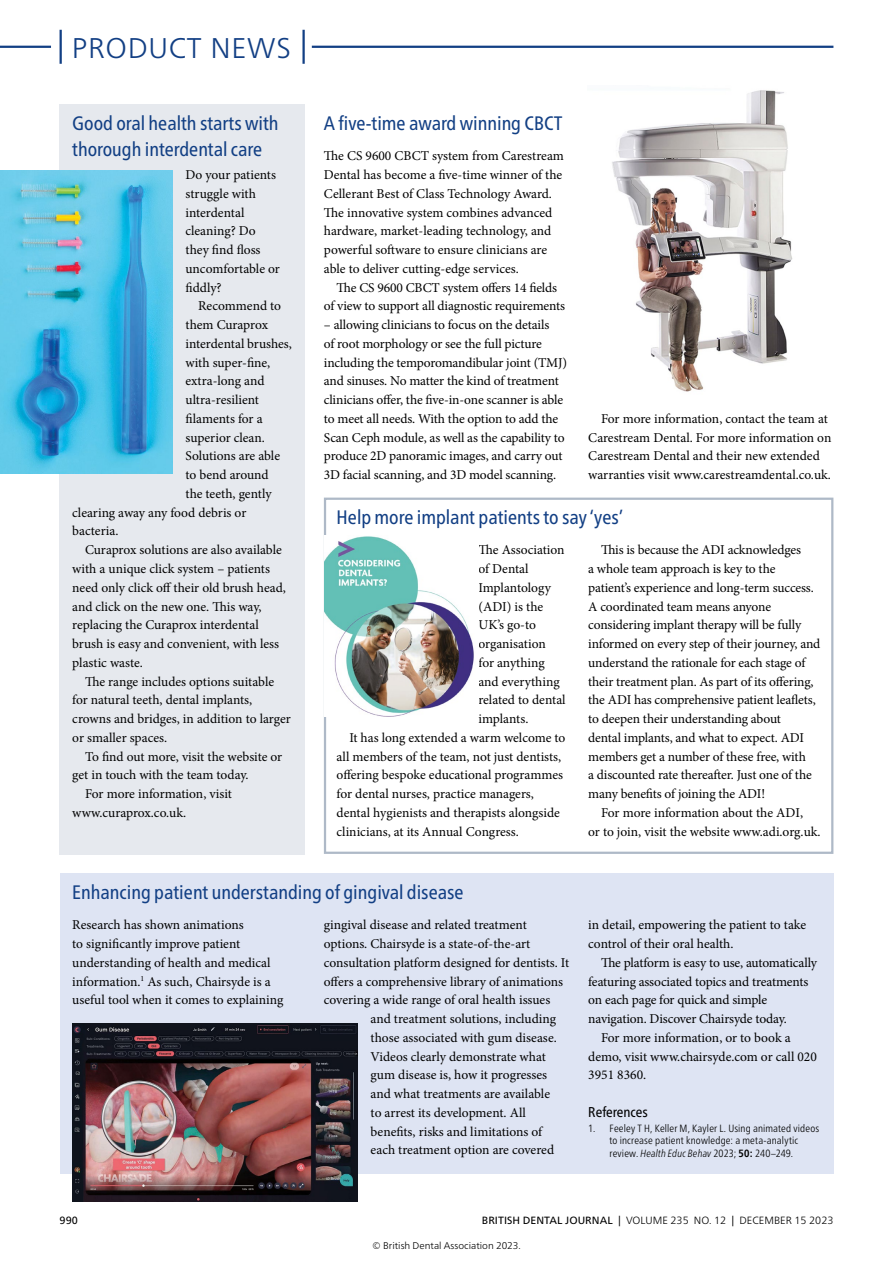
<style>
.page{position:relative;width:893px;height:1263px;background:#fff}
.page>*{position:absolute;margin:0;border:0;box-sizing:border-box;transform-origin:0 0}
.t1{font:300 28.5px "Frutiger Neue LT Pro";letter-spacing:.025em;color:#123f84}
.Title_9_Cnd_13pt_286{font:19.5px/25.5px "Frutiger Neue LT Pro Cn Rg 2";color:#123f84}
.Para_9pt_ragged{font:condensed 19.5px "Frutiger Neue LT Pro";color:#123f84}
.Bibliography_Heading{font:14.25px "Frutiger Neue LT Pro Cn Rg 2";color:#000}
.Para_9pt_ragged-2{font:13.5px/18.8px "Minion Pro";letter-spacing:-.005em;color:#000}
.Para_9pt_ragged_1st{font:13.5px/18.8px "Minion Pro";color:#000}
.t2{font:300 condensed 10.5px/12.8px "Frutiger Neue LT Pro";letter-spacing:.015em;color:#000;text-align:center}
.t3{font:300 10.5px "Frutiger Neue LT Pro";letter-spacing:.005em;color:#000}
.t4{font:10.5px "Frutiger Neue LT Pro";color:#000}
.t5{font:300 9.75px "Frutiger Neue LT Pro";color:#000}
.s1{font-style:italic}
.s2{font-weight:700}
.s3{font-weight:400}
</style>
<div class="page">
<div style="left:60px;top:873px;width:773px;height:300px;background:#dee4f3"></div>
<div style="left:324px;top:498px;width:509px;height:356px;border:2px solid #aeb9c7"></div>
<div style="left:60px;top:104px;width:245px;height:750px;background:#e6e9ee"></div>
<img style="left:0;top:171px;width:173px;height:303px">
<img style="left:612px;top:90px;width:181px;height:302px">
<img style="left:325px;top:535px;width:149px;height:181px">
<img style="left:72px;top:1023px;width:286px;height:178px">
<hr style="left:0;top:46px;width:51px;height:2px;background:#123f84">
<hr style="left:312px;top:46px;width:521px;height:2px;background:#123f84">
<hr style="left:60px;top:30px;width:2px;height:34px;background:#123f84">
<hr style="left:302px;top:30px;width:3px;height:34px;background:#123f84">
<h1 class="t1" style="left:72px;top:31px;width:221px">PRODUCT NEWS</h1>
<p class="Title_9_Cnd_13pt_286" style="left:72px;top:111px;width:208px">Good oral health starts with thorough interdental care</p>
<p class="Para_9pt_ragged_1st" style="left:185px;top:166px;width:96px">Do your patients struggle with interdental cleaning? Do they find floss uncomfortable or fiddly?</p>
<p class="Para_9pt_ragged-2" style="left:198px;top:297px;width:84px">Recommend to</p>
<p class="Para_9pt_ragged-2" style="left:185px;top:316px;width:84px">them Curaprox</p>
<p class="Para_9pt_ragged-2" style="left:185px;top:334px;width:108px">interdental brushes,</p>
<p class="Para_9pt_ragged-2" style="left:185px;top:353px;width:86px">with super-fine,</p>
<p class="Para_9pt_ragged-2" style="left:185px;top:372px;width:81px">extra-long and</p>
<p class="Para_9pt_ragged-2" style="left:185px;top:391px;width:75px">ultra-resilient</p>
<p class="Para_9pt_ragged-2" style="left:185px;top:409px;width:79px">filaments for a</p>
<p class="Para_9pt_ragged-2" style="left:185px;top:428px;width:81px">superior clean.</p>
<p class="Para_9pt_ragged-2" style="left:185px;top:447px;width:96px">Solutions are able</p>
<p class="Para_9pt_ragged-2" style="left:185px;top:466px;width:85px">to bend around</p>
<p class="Para_9pt_ragged-2" style="left:185px;top:484px;width:88px">the teeth, gently</p>
<p class="Para_9pt_ragged-2" style="left:72px;top:503px;width:176px">clearing away any food debris or</p>
<p class="Para_9pt_ragged-2" style="left:72px;top:522px;width:48px">bacteria.</p>
<p class="Para_9pt_ragged-2" style="left:72px;top:541px;width:215px;text-indent:13px">Curaprox solutions are also available with a unique click system – patients need only click off their old brush head, and click on the new one. This way, replacing the Curaprox interdental brush is easy and convenient, with less plastic waste.</p>
<p class="Para_9pt_ragged-2" style="left:72px;top:672px;width:220px;text-indent:13px">The range includes options suitable for natural teeth, dental implants, crowns and bridges, in addition to larger or smaller spaces.</p>
<p class="Para_9pt_ragged-2" style="left:72px;top:747px;width:212px;text-indent:13px">To find out more, visit the website or get in touch with the team today.</p>
<p class="Para_9pt_ragged-2" style="left:72px;top:784px;width:161px;text-indent:13px">For more information, visit www.curaprox.co.uk.</p>
<p class="Para_9pt_ragged" style="left:324px;top:112px;width:240px">A five-time award winning CBCT</p>
<p class="Para_9pt_ragged-2" style="left:324px;top:147px;width:241px">The CS 9600 CBCT system from Carestream</p>
<p class="Para_9pt_ragged-2" style="left:324px;top:166px;width:240px">Dental has become a five-time winner of the</p>
<p class="Para_9pt_ragged-2" style="left:324px;top:184px;width:230px">Cellerant Best of Class Technology Award.</p>
<p class="Para_9pt_ragged-2" style="left:324px;top:203px;width:230px">The innovative system combines advanced</p>
<p class="Para_9pt_ragged-2" style="left:324px;top:222px;width:229px">hardware, market-leading technology, and</p>
<p class="Para_9pt_ragged-2" style="left:324px;top:241px;width:225px">powerful software to ensure clinicians are</p>
<p class="Para_9pt_ragged-2" style="left:324px;top:259px;width:197px">able to deliver cutting-edge services.</p>
<p class="Para_9pt_ragged-2" style="left:337px;top:278px;width:222px">The CS 9600 CBCT system offers 14 fields</p>
<p class="Para_9pt_ragged-2" style="left:324px;top:297px;width:243px">of view to support all diagnostic requirements</p>
<p class="Para_9pt_ragged-2" style="left:324px;top:316px;width:245px">– allowing clinicians to focus on the details<br>of root morphology or see the full picture including the temporomandibular joint (TMJ) and sinuses. No matter the kind of treatment clinicians offer, the five-in-one scanner is able to meet all needs. With the option to add the Scan Ceph module, as well as the capability to produce 2D panoramic images, and carry out 3D facial scanning, and 3D model scanning.</p>
<p class="Para_9pt_ragged-2" style="left:588px;top:409px;width:245px;text-indent:13px">For more information, contact the team at Carestream Dental. For more information on Carestream Dental and their new extended warranties visit www.carestreamdental.co.uk.</p>
<p class="Title_9_Cnd_13pt_286" style="left:337px;top:505px;width:288px">Help more implant patients to say ‘yes’</p>
<p class="Para_9pt_ragged_1st" style="left:478px;top:541px;width:89px">The Association of Dental<br>Implantology (ADI) is the<br>UK’s go-to organisation<br>for anything and everything related to dental implants.</p>
<p class="Para_9pt_ragged-2" style="left:337px;top:728px;width:230px;text-indent:13px">It has long extended a warm welcome to all members of the team, not just dentists, offering bespoke educational programmes for dental nurses, practice managers, dental hygienists and therapists alongside clinicians, at its Annual Congress.</p>
<p class="Para_9pt_ragged-2" style="left:588px;top:541px;width:234px;text-indent:13px">This is because the ADI acknowledges<br>a whole team approach is key to the patient’s experience and long-term success.<br>A coordinated team means anyone considering implant therapy will be fully informed on every step of their journey, and understand the rationale for each stage of their treatment plan. As part of its offering, the ADI has comprehensive patient leaflets, to deepen their understanding about<br>dental implants, and what to expect. ADI members get a number of these free, with<br>a discounted rate thereafter. Just one of the many benefits of joining the ADI!</p>
<p class="Para_9pt_ragged-2" style="left:588px;top:803px;width:234px;text-align:center">For more information about the ADI,<br>or to join, visit the website www.adi.org.uk.</p>
<p class="Title_9_Cnd_13pt_286" style="left:72px;top:880px;width:393px">Enhancing patient understanding of gingival disease</p>
<p class="Para_9pt_ragged_1st" style="left:324px;top:916px;width:204px">gingival disease and related treatment</p>
<p class="Para_9pt_ragged_1st" style="left:324px;top:934px;width:208px">options. Chairsyde is a state-of-the-art</p>
<p class="Para_9pt_ragged_1st" style="left:324px;top:953px;width:247px">consultation platform designed for dentists. It</p>
<p class="Para_9pt_ragged_1st" style="left:324px;top:972px;width:241px">offers a comprehensive library of animations</p>
<p class="Para_9pt_ragged_1st" style="left:324px;top:991px;width:228px">covering a wide range of oral health issues</p>
<p class="Para_9pt_ragged_1st" style="left:371px;top:1009px;width:187px">and treatment solutions, including</p>
<p class="Para_9pt_ragged_1st" style="left:371px;top:1028px;width:188px">those associated with gum disease.</p>
<p class="Para_9pt_ragged_1st" style="left:371px;top:1047px;width:177px">Videos clearly demonstrate what</p>
<p class="Para_9pt_ragged_1st" style="left:371px;top:1066px;width:178px">gum disease is, how it progresses</p>
<p class="Para_9pt_ragged_1st" style="left:371px;top:1084px;width:181px">and what treatments are available</p>
<p class="Para_9pt_ragged_1st" style="left:371px;top:1103px;width:157px">to arrest its development. All</p>
<p class="Para_9pt_ragged_1st" style="left:371px;top:1122px;width:173px">benefits, risks and limitations of</p>
<p class="Para_9pt_ragged_1st" style="left:371px;top:1141px;width:185px">each treatment option are covered</p>
<p class="Para_9pt_ragged_1st" style="left:72px;top:916px;width:213px">Research has shown animations<br>to significantly improve patient understanding of health and medical information.<sup>1</sup> As such, Chairsyde is a useful tool when it comes to explaining</p>
<p class="Para_9pt_ragged_1st" style="left:588px;top:916px;width:220px">in detail, empowering the patient to take control of their oral health.</p>
<p class="Para_9pt_ragged-2" style="left:588px;top:953px;width:230px;text-indent:13px">The platform is easy to use, automatically featuring associated topics and treatments on each page for quick and simple navigation. Discover Chairsyde today.</p>
<p class="Para_9pt_ragged-2" style="left:588px;top:1028px;width:230px;text-indent:13px">For more information, or to book a demo, visit www.chairsyde.com or call 020<br>3951 8360.</p>
<p class="Bibliography_Heading" style="left:588px;top:1103px;width:61px">References</p>
<p class="t2" style="left:588px;top:1121px;width:233px">1. Feeley T H, Keller M, Kayler L. Using animated videos to increase patient knowledge: a meta-analytic<br>review. <span class="s1">Health Educ Behav</span> 2023; <span class="s2">50:</span> 240–249.</p>
<p class="t4" style="left:60px;top:1214px;width:20px">990</p>
<p class="t3" style="left:482px;top:1214px;width:353px"><span class="s3">BRITISH DENTAL JOURNAL |</span> VOLUME 235 NO. 12 <span class="s3">|</span> Decem ber 15 2023</p>
<p class="t5" style="left:372px;top:1240px;width:150px">© B ritish Dental Association 2023.</p>
</div>
